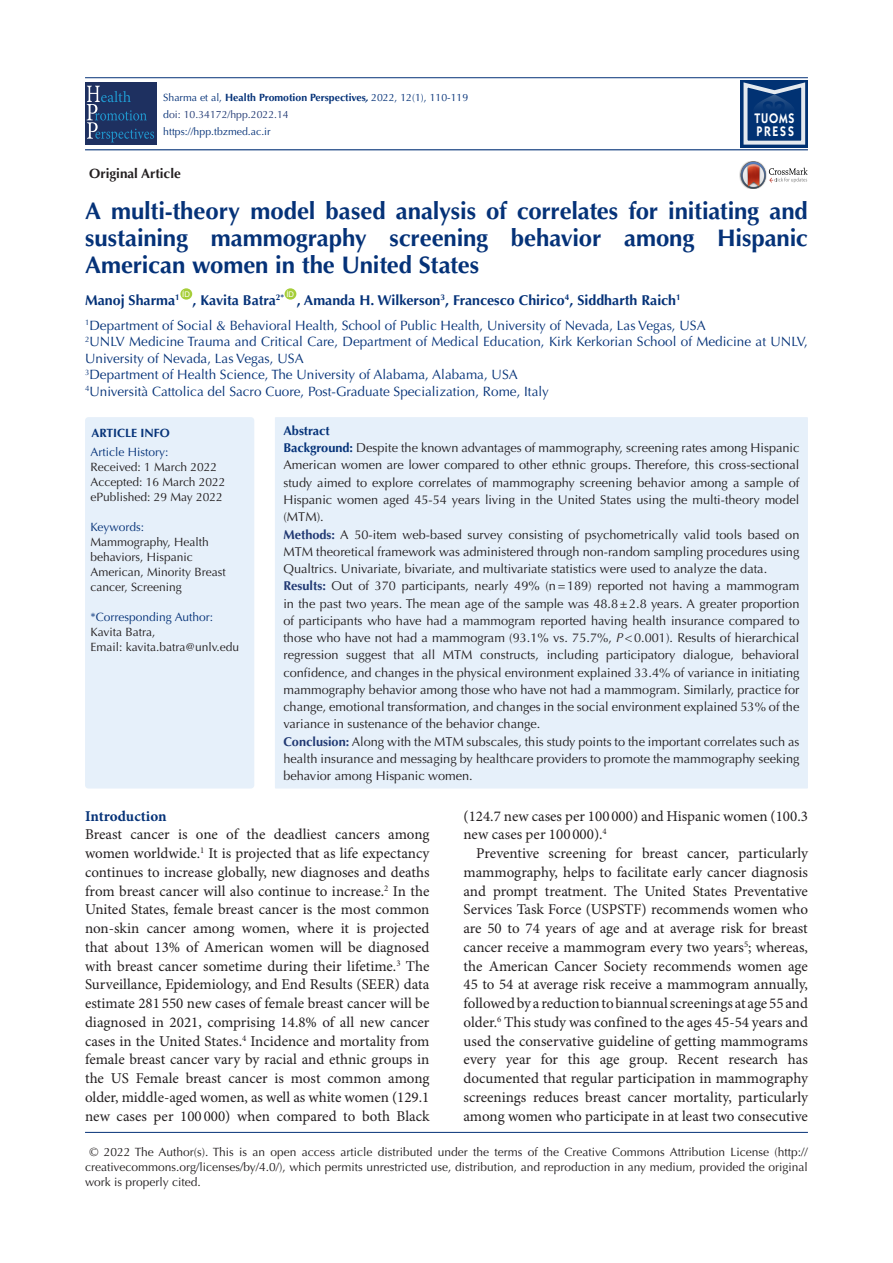
<style>
.page{position:relative;width:893px;height:1263px;background:#fff}
.page>*{position:absolute;margin:0;border:0;box-sizing:border-box;transform-origin:0 0}
.t1{font:700 24px/27px "Optima LT Std";letter-spacing:-.005em;color:#053278;text-align:justify}
.t2{font:15px/18.8px "Minion Pro";color:#231f20;text-align:justify}
.heading_1{font:700 15px "Minion Pro";letter-spacing:-.005em;color:#053278}
.t3{font:700 14.25px "Optima LT Std";color:#053278}
.t4{font:600 13.95px/12.3px "ITC Kabel Std";letter-spacing:.11em;color:#fff;scale:.85 1}
.t5{font:13.5px/16.5px "Optima LT Std";color:#053278}
.t6{font:700 13.5px "Optima LT Std";color:#231f20}
.t7{font:12.75px/17.2px "Optima LT Std";color:#231f20;text-align:justify}
.t8{font:700 12.75px "Optima LT Std";color:#053278}
.corresponding{font:12px/15px "Optima LT Std";color:#231f20;text-align:justify}
.t9{font:12px "Optima LT Std";color:#053278}
.t10{font:700 12px "Optima LT Std";color:#053278}
.t11{font:10.5px "Optima LT Std";color:#053278}
.t12{font:10.5px "Optima LT Std";color:#213973}
.t13{font:7.8px "Arial";color:#fff}
.s1{font-weight:700}
.s2{font-weight:700;font-style:italic}
.s3{color:#053278}
.s4{font-weight:700;color:#053278}
.s5{font-weight:700;color:#213973}
.s6{font-style:italic}
</style>
<div class="page">
<hr style="left:85px;top:149px;width:723px;height:1px;background:#053278">
<hr style="left:85px;top:77px;width:723px;height:1px;background:#053278">
<hr style="left:85px;top:1132px;width:723px;height:1px;background:#053278">
<div style="left:180px;top:288px;width:12px;height:12px;background:#a6ce39;border-radius:50%"></div>
<div style="left:285px;top:288px;width:11px;height:12px;background:#a6ce39;border-radius:50%"></div>
<img style="left:739px;top:169px;width:2px;height:13px">
<svg style="left:741px;top:161px;width:67px;height:28px"></svg>
<div style="left:275px;top:417px;width:533px;height:371px;background:#e6f0fa"></div>
<div style="left:85px;top:417px;width:169px;height:371px;background:#e6f0fa;border-radius:3px"></div>
<div style="left:85px;top:83px;width:71px;height:62px;background:#1e3060"></div>
<svg style="left:87px;top:86px;width:67px;height:56px"></svg>
<div style="left:740px;top:80px;width:68px;height:68px;background:#013273"></div>
<svg style="left:743px;top:82px;width:62px;height:63px"></svg>
<p class="t11" style="left:163px;top:91px;width:306px">Sharma et al, <span class="s1">Health Promotion Perspectives</span><span class="s2">,</span> 2022, 12(1), 110-119</p>
<p class="t12" style="left:163px;top:108px;width:127px"><span class="s3">d</span>oi: 10.34172/hpp.2022.14</p>
<p class="t11" style="left:163px;top:125px;width:109px">https://hpp.tbzmed.ac.ir</p>
<p class="t6" style="left:89px;top:165px;width:93px">Original Article</p>
<p class="t4" style="left:755px;top:112px;width:48px">TUOMS<br>PRESS</p>
<p class="t1" style="left:85px;top:197px;width:724px">A multi-theory model based analysis of correlates for initiating and sustaining mammography screening behavior among Hispanic American women in the United States</p>
<p class="t3" style="left:85px;top:292px;width:96px">Manoj Sharma<sup>1</sup></p>
<p class="t13" style="left:182px;top:289px;width:9px">ID</p>
<p class="t3" style="left:193px;top:292px;width:93px">, Kavita Batra<sup>2*</sup></p>
<p class="t13" style="left:286px;top:289px;width:9px">ID</p>
<p class="t3" style="left:297px;top:292px;width:386px">, Amanda H. Wilkerson<sup>3</sup>, Francesco Chirico<sup>4</sup>, Siddharth Raich<sup>1</sup></p>
<p class="t5" style="left:85px;top:317px;width:622px"><sup>1</sup>Department of Social &amp; Behavioral Health, School of Public Health, University of Nevada, Las Vegas, USA</p>
<p class="t5" style="left:85px;top:334px;width:724px"><sup>2</sup>UNLV Medicine Trauma and Critical Care, Department of Medical Education, Kirk Kerkorian School of Medicine at UNLV,<br>University of Nevada, Las Vegas, USA</p>
<p class="t5" style="left:85px;top:367px;width:434px"><sup>3</sup>Department of Health Science, The University of Alabama, Alabama, USA</p>
<p class="t5" style="left:85px;top:383px;width:465px"><sup>4</sup>Università Cattolica del Sacro Cuore, Post-Graduate Specialization, Rome, Italy</p>
<p class="t10" style="left:91px;top:426px;width:80px">ARTICLE INFO</p>
<p class="t9" style="left:91px;top:445px;width:80px">Article History:</p>
<p class="corresponding" style="left:91px;top:460px;width:128px">Received: 1 March 2022</p>
<p class="corresponding" style="left:91px;top:475px;width:137px">Accepted: 16 March 2022</p>
<p class="corresponding" style="left:91px;top:490px;width:134px">ePublished: 29 May 2022</p>
<p class="t9" style="left:91px;top:520px;width:55px">Keywords:</p>
<p class="corresponding" style="left:91px;top:535px;width:137px;text-align:left">Mammography, Health behaviors, Hispanic<br>American, Minority Breast cancer, Screening</p>
<p class="t9" style="left:91px;top:610px;width:124px">*Corresponding Author:</p>
<p class="corresponding" style="left:91px;top:625px;width:66px">Kavita Batra,</p>
<p class="corresponding" style="left:91px;top:640px;width:150px">Email: kavita.batra@unlv.edu</p>
<p class="t8" style="left:283px;top:423px;width:48px">Abstract</p>
<p class="t7" style="left:283px;top:439px;width:518px"><span class="s4">Background:</span> Despite the known advantages of mammography, screening rates among Hispanic American women are lower compared to other ethnic groups. Therefore, this cross-sectional study aimed to explore correlates of mammography screening behavior among a sample of Hispanic women aged 45-54 years living in the United States using the multi-theory model (MTM).</p>
<p class="t7" style="left:283px;top:526px;width:517px"><span class="s5">Methods:</span> A 50-item web-based survey consisting of psychometrically valid tools based on MTM theoretical framework was administered through non-random sampling procedures using Qualtrics. Univariate, bivariate, and multivariate statistics were used to analyze the data.</p>
<p class="t7" style="left:283px;top:577px;width:518px"><span class="s5">Results:</span> Out of 370 participants, nearly 49% (n=189) reported not having a mammogram in the past two years. The mean age of the sample was 48.8±2.8 years. A greater proportion of participants who have had a mammogram reported having health insurance compared to those who have not had a mammogram (93.1% vs. 75.7%, <span class="s6">P</span>&lt;0.001). Results of hierarchical regression suggest that all MTM constructs, including participatory dialogue, behavioral confidence, and changes in the physical environment explained 33.4% of variance in initiating mammography behavior among those who have not had a mammogram. Similarly, practice for change, emotional transformation, and changes in the social environment explained 53% of the variance in sustenance of the behavior change.</p>
<p class="t7" style="left:283px;top:733px;width:517px"><span class="s5">Conclusion:</span> Along with the MTM subscales, this study points to the important correlates such as health insurance and messaging by healthcare providers to promote the mammography seeking behavior among Hispanic women.</p>
<p class="heading_1" style="left:85px;top:805px;width:83px">Introduction</p>
<p class="t2" style="left:85px;top:826px;width:346px">Breast cancer is one of the deadliest cancers among women worldwide.<sup>1</sup> It is projected that as life expectancy continues to increase globally, new diagnoses and deaths from breast cancer will also continue to increase.<sup>2</sup> In the United States, female breast cancer is the most common non-skin cancer among women, where it is projected that about 13% of American women will be diagnosed with breast cancer sometime during their lifetime.<sup>3</sup> The Surveillance, Epidemiology, and End Results (SEER) data estimate 281 550 new cases of female breast cancer will be diagnosed in 2021, comprising 14.8% of all new cancer cases in the United States.<sup>4</sup> Incidence and mortality from female breast cancer vary by racial and ethnic groups in the US Female breast cancer is most common among older, middle-aged women, as well as white women (129.1 new cases per 100 000) when compared to both Black</p>
<p class="t2" style="left:463px;top:807px;width:346px">(124.7 new cases per 100 000) and Hispanic women (100.3 new cases per 100 000).<sup>4</sup></p>
<p class="t2" style="left:463px;top:845px;width:346px;text-indent:13px">Preventive screening for breast cancer, particularly mammography, helps to facilitate early cancer diagnosis and prompt treatment. The United States Preventative Services Task Force (USPSTF) recommends women who are 50 to 74 years of age and at average risk for breast cancer receive a mammogram every two years<sup>5</sup>; whereas, the American Cancer Society recommends women age 45 to 54 at average risk receive a mammogram annually, followed by a reduction to biannual screenings at age 55 and older.<sup>6</sup> This study was confined to the ages 45-54 years and used the conservative guideline of getting mammograms every year for this age group. Recent research has documented that regular participation in mammography screenings reduces breast cancer mortality, particularly among women who participate in at least two consecutive</p>
<p class="corresponding" style="left:85px;top:1144px;width:724px;text-indent:4px">© 2022 The Author(s). This is an open access article distributed under the terms of the Creative Commons Attribution License (http:// creativecommons.org/licenses/by/4.0/), which permits unrestricted use, distribution, and reproduction in any medium, provided the original work is properly cited.</p>
</div>
